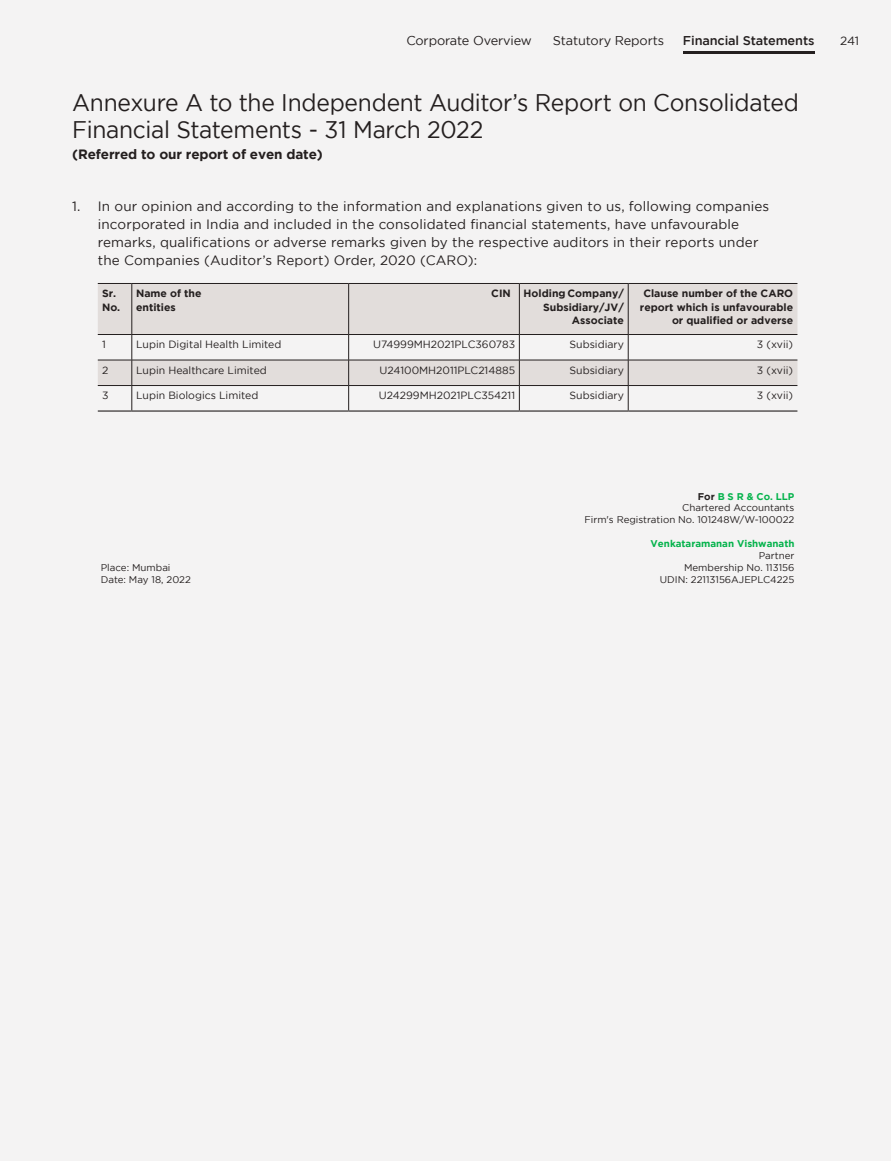
<style>
.page{position:relative;width:891px;height:1161px;background:#f4f3f3}
.page>*{position:absolute;margin:0;border:0;box-sizing:border-box;transform-origin:0 0}
.t1{font:24px/27px "Gotham";letter-spacing:-.01em;color:#241f1f;scale:.95 1}
.t2{font:13.5px/18px "Gotham";letter-spacing:.01em;color:#241f1f}
.t3{font:700 13.5px "Gotham";letter-spacing:-.01em;color:#241f1f}
.t4{font:12.75px "Gotham";letter-spacing:-.01em;color:#241f1f}
.t5{font:500 12.75px "Gotham";letter-spacing:-.01em;color:#241f1f}
.t6{font:12px "Gotham";color:#241f1f}
.t7{font:10.5px "Gotham";color:#241f1f}
.t8{font:700 10.5px/13.5px "Gotham";color:#241f1f}
.t9{font:9.75px/11.9px "Gotham";color:#241f1f;text-align:right}
.t10{font:700 9.75px "Gotham";color:#05b34c}
.s1{font-weight:700}
.s2{font-weight:700;color:#05b34c}
</style>
<div class="page">
<hr style="left:683px;top:51px;width:131px;height:3px;background:#241f1f">
<svg style="left:98px;top:284px;width:699px;height:101px;fill:#e2dddb"></svg>
<hr style="left:98px;top:283px;width:34px;height:1px;background:#241f1f">
<hr style="left:132px;top:283px;width:217px;height:1px;background:#241f1f">
<hr style="left:132px;top:284px;width:1px;height:50px;background:#241f1f">
<hr style="left:349px;top:283px;width:170px;height:1px;background:#241f1f">
<hr style="left:348px;top:284px;width:1px;height:50px;background:#241f1f">
<hr style="left:519px;top:283px;width:109px;height:1px;background:#241f1f">
<hr style="left:519px;top:284px;width:1px;height:50px;background:#241f1f">
<hr style="left:628px;top:283px;width:169px;height:1px;background:#241f1f">
<hr style="left:628px;top:284px;width:1px;height:50px;background:#241f1f">
<hr style="left:98px;top:334px;width:34px;height:1px;background:#241f1f">
<hr style="left:132px;top:334px;width:217px;height:1px;background:#241f1f">
<hr style="left:349px;top:334px;width:170px;height:1px;background:#241f1f">
<hr style="left:519px;top:334px;width:109px;height:1px;background:#241f1f">
<hr style="left:628px;top:334px;width:169px;height:1px;background:#241f1f">
<hr style="left:98px;top:360px;width:34px;height:1px;background:#241f1f">
<hr style="left:132px;top:360px;width:217px;height:1px;background:#241f1f">
<hr style="left:349px;top:360px;width:170px;height:1px;background:#241f1f">
<hr style="left:519px;top:360px;width:109px;height:1px;background:#241f1f">
<hr style="left:628px;top:360px;width:169px;height:1px;background:#241f1f">
<hr style="left:98px;top:385px;width:34px;height:1px;background:#241f1f">
<hr style="left:132px;top:385px;width:217px;height:1px;background:#241f1f">
<svg style="left:132px;top:335px;width:1px;height:75px"></svg>
<hr style="left:349px;top:385px;width:170px;height:1px;background:#241f1f">
<svg style="left:348px;top:335px;width:1px;height:75px"></svg>
<hr style="left:519px;top:385px;width:109px;height:1px;background:#241f1f">
<svg style="left:519px;top:335px;width:1px;height:75px"></svg>
<hr style="left:628px;top:385px;width:169px;height:1px;background:#241f1f">
<svg style="left:628px;top:335px;width:1px;height:75px"></svg>
<hr style="left:98px;top:410px;width:34px;height:2px;background:#241f1f">
<hr style="left:132px;top:410px;width:217px;height:2px;background:#241f1f">
<hr style="left:349px;top:410px;width:170px;height:2px;background:#241f1f">
<hr style="left:519px;top:410px;width:109px;height:2px;background:#241f1f">
<hr style="left:628px;top:410px;width:169px;height:2px;background:#241f1f">
<p class="t4" style="left:406px;top:33px;width:127px">Corporate Overview</p>
<p class="t4" style="left:553px;top:33px;width:113px">Statutory Reports</p>
<p class="t5" style="left:683px;top:33px;width:133px">Financial Statements</p>
<p class="t6" style="left:840px;top:34px;width:20px">241</p>
<h1 class="t1" style="left:72px;top:89px;width:766px">Annexure A to the Independent Auditor’s Report on Consolidated<br>Financial Statements - 31 March 2022</h1>
<p class="t3" style="left:72px;top:146px;width:252px">(Referred to our report of even date)</p>
<p class="t2" style="left:98px;top:197px;width:673px;text-indent:-26px">1. In our opinion and according to the information and explanations given to us, following companies incorporated in India and included in the consolidated financial statements, have unfavourable remarks, qualifications or adverse remarks given by the respective auditors in their reports under the Companies (Auditor’s Report) Order, 2020 (CARO):</p>
<p class="t8" style="left:102px;top:286px;width:20px">Sr.<br>No.</p>
<p class="t8" style="left:136px;top:286px;width:67px">Name of the entities</p>
<p class="t8" style="left:491px;top:286px;width:134px;text-align:right">CIN Holding Company/<br>Subsidiary/JV/<br>Associate</p>
<p class="t8" style="left:640px;top:286px;width:155px;text-align:right">Clause number of the CARO report which is unfavourable or qualified or adverse</p>
<p class="t7" style="left:102px;top:339px;width:5px">1</p>
<p class="t7" style="left:136px;top:339px;width:147px">Lupin Digital Health Limited</p>
<p class="t7" style="left:373px;top:339px;width:143px">U74999MH2021PLC360783</p>
<p class="t7" style="left:570px;top:339px;width:56px">Subsidiary</p>
<p class="t7" style="left:757px;top:339px;width:38px">3 (xvii)</p>
<p class="t7" style="left:102px;top:364px;width:8px">2</p>
<p class="t7" style="left:136px;top:364px;width:132px">Lupin Healthcare Limited</p>
<p class="t7" style="left:380px;top:364px;width:137px">U24100MH2011PLC214885</p>
<p class="t7" style="left:570px;top:364px;width:56px">Subsidiary</p>
<p class="t7" style="left:757px;top:364px;width:38px">3 (xvii)</p>
<p class="t7" style="left:102px;top:390px;width:8px">3</p>
<p class="t7" style="left:136px;top:390px;width:124px">Lupin Biologics Limited</p>
<p class="t7" style="left:379px;top:390px;width:138px">U24299MH2021PLC354211</p>
<p class="t7" style="left:570px;top:390px;width:56px">Subsidiary</p>
<p class="t7" style="left:757px;top:390px;width:38px">3 (xvii)</p>
<p class="t9" style="left:584px;top:490px;width:212px"><span class="s1">For</span> <span class="s2">B S R &amp; Co. LLP<br></span>Chartered Accountants<br>Firm's Registration No. 101248W/W-100022</p>
<p class="t10" style="left:651px;top:538px;width:145px">Venkataramanan Vishwanath</p>
<p class="t9" style="left:759px;top:550px;width:37px">Partner</p>
<p class="t9" style="left:101px;top:562px;width:92px;text-align:left">Place: Mumbai<br>Date: May 18, 2022</p>
<p class="t9" style="left:660px;top:562px;width:136px">Membership No. 113156<br>UDIN: 22113156AJEPLC4225</p>
</div>
